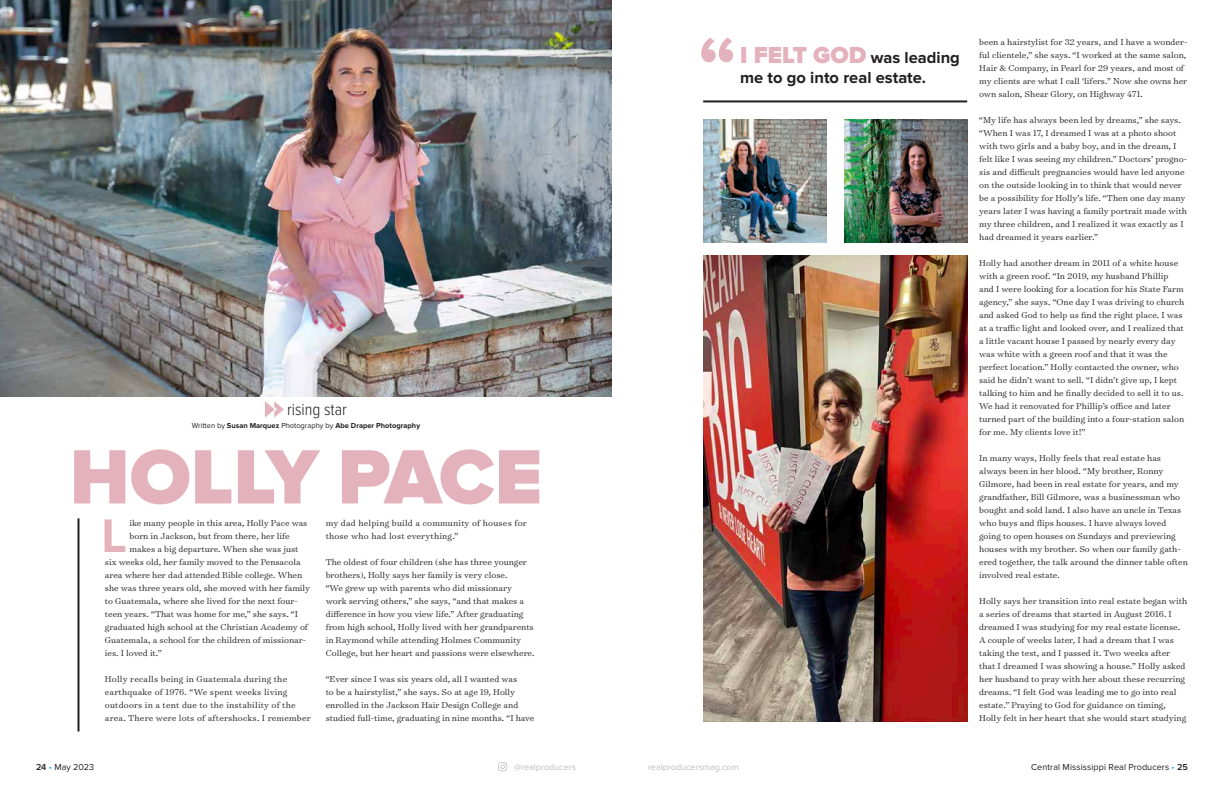
<style>
.page{position:relative;width:1224px;height:792px;background:#fff}
.page>*{position:absolute;margin:0;border:0;box-sizing:border-box;transform-origin:0 0}
.t1{font:900 79.7px "Proxima Nova";color:#e3b2bd}
.t2{font:700 48.7px "Proxima Nova";color:#e3b2bd}
.t3{font:300 17px "Proxima Nova Cond";color:#231f20}
.t4{font:700 16.5px/19.8px "Proxima Nova";color:#231f20}
.t5{font:300 9.8px/13px "Surveyor Text";color:#231f20}
.t6{font:300 9.8px/13px "Surveyor Text";letter-spacing:.02em;color:#231f20}
.t7{font:9px "Proxima Nova";letter-spacing:.01em;color:#231f20}
.t8{font:9px "Proxima Nova";color:#bcbec0}
.t9{font:700 7.5px "Proxima Nova";color:#231f20}
.s1{font-weight:400}
.s2{font-weight:900;font-size:24px;color:#e3b2bd}
.s3{font-weight:600}
.s4{color:#19a8e0}
</style>
<div class="page">
<svg style="left:498px;top:762px;width:9px;height:9px"></svg>
<img style="left:0;top:0;width:612px;height:396px">
<svg style="left:265px;top:401px;width:19px;height:17px"></svg>
<img style="left:703px;top:119px;width:123px;height:123px">
<hr style="left:78px;top:518px;width:2px;height:214px;background:#231f20">
<img style="left:844px;top:119px;width:123px;height:123px">
<img style="left:704px;top:256px;width:263px;height:465px">
<svg style="left:701px;top:38px;width:32px;height:24px"></svg>
<hr style="left:703px;top:100px;width:264px;height:2px;background:#231f20">
<h3 class="t3" style="left:287px;top:401px;width:61px">rising star</h3>
<p class="t9" style="left:192px;top:422px;width:230px"><span class="s1">Written by</span> Susan Marquez <span class="s1">Photography by</span> Abe Draper Photography</p>
<h1 class="t1" style="left:70px;top:441px;width:474px">HOLLY PACE</h1>
<h2 class="t2" style="left:102px;top:514px;width:27px">L</h2>
<p class="t5" style="left:130px;top:516px;width:179px">ike many people in this area, Holly Pace was</p>
<p class="t5" style="left:130px;top:529px;width:162px">born in Jackson, but from there, her life</p>
<p class="t5" style="left:130px;top:542px;width:171px">makes a big departure. When she was just</p>
<p class="t5" style="left:105px;top:555px;width:197px">six weeks old, her family moved to the Pensacola</p>
<p class="t5" style="left:105px;top:568px;width:199px">area where her dad attended Bible college. When</p>
<p class="t5" style="left:105px;top:581px;width:207px">she was three years old, she moved with her family</p>
<p class="t5" style="left:105px;top:594px;width:194px">to Guatemala, where she lived for the next four-</p>
<p class="t5" style="left:105px;top:607px;width:195px">teen years. “That was home for me,” she says. “I</p>
<p class="t5" style="left:105px;top:620px;width:205px">graduated high school at the Christian Academy of</p>
<p class="t5" style="left:105px;top:633px;width:203px">Guatemala, a school for the children of missionar-</p>
<p class="t5" style="left:105px;top:646px;width:58px">ies. I loved it.”</p>
<p class="t6" style="left:105px;top:672px;width:207px">Holly recalls being in Guatemala during the earthquake of 1976. “We spent weeks living outdoors in a tent due to the instability of the area. There were lots of aftershocks. I remember</p>
<p class="t6" style="left:326px;top:516px;width:203px">my dad helping build a community of houses for those who had lost everything.”</p>
<p class="t5" style="left:326px;top:555px;width:210px">The oldest of four children (she has three younger brothers), Holly says her family is very close.<br>“We grew up with parents who did missionary work serving others,” she says, “and that makes a difference in how you view life.” After graduating from high school, Holly lived with her grandparents in Raymond while attending Holmes Community College, but her heart and passions were elsewhere.</p>
<p class="t5" style="left:326px;top:672px;width:210px">“Ever since I was six years old, all I wanted was<br>to be a hairstylist,” she says. So at age 19, Holly enrolled in the Jackson Hair Design College and studied full-time, graduating in nine months. “I have</p>
<h3 class="t4" style="left:740px;top:49px;width:221px"><span class="s2">I FELT GOD</span> was leading me to go into real estate.</h3>
<p class="t5" style="left:979px;top:35px;width:210px">been a hairstylist for 32 years, and I have a wonder&shy;ful clientele,” she says. “I worked at the same salon, Hair &amp; Company, in Pearl for 29 years, and most of my clients are what I call ‘lifers.” Now she owns her own salon, Shear Glory, on Highway 471.</p>
<p class="t5" style="left:979px;top:113px;width:209px">“My life has always been led by dreams,” she says. “When I was 17, I dreamed I was at a photo shoot with two girls and a baby boy, and in the dream, I felt like I was seeing my children.” Doctors’ progno&shy;sis and difficult pregnancies would have led anyone on the outside looking in to think that would never be a possibility for Holly’s life. “Then one day many years later I was having a family portrait made with my three children, and I realized it was exactly as I had dreamed it years earlier.”</p>
<p class="t5" style="left:979px;top:256px;width:207px">Holly had another dream in 2011 of a white house with a green roof. “In 2019, my husband Phillip and I were looking for a location for his State Farm agency,” she says. “One day I was driving to church and asked God to help us find the right place. I was at a traffic light and looked over, and I realized that a little vacant house I passed by nearly every day was white with a green roof and that it was the perfect location.” Holly contacted the owner, who said he didn’t want to sell. “I didn’t give up, I kept talking to him and he finally decided to sell it to us.<br>We had it renovated for Phillip’s office and later turned part of the building into a four-station salon for me. My clients love it!”</p>
<p class="t5" style="left:979px;top:451px;width:210px">In many ways, Holly feels that real estate has always been in her blood. “My brother, Ronny Gilmore, had been in real estate for years, and my grandfather, Bill Gilmore, was a businessman who bought and sold land. I also have an uncle in Texas who buys and flips houses. I have always loved going to open houses on Sundays and previewing houses with my brother. So when our family gath&shy;ered together, the talk around the dinner table often involved real estate.</p>
<p class="t5" style="left:979px;top:594px;width:210px">Holly says her transition into real estate began with a series of dreams that started in August 2016. I dreamed I was studying for my real estate license.<br>A couple of weeks later, I had a dream that I was taking the test, and I passed it. Two weeks after that I dreamed I was showing a house.” Holly asked her husband to pray with her about these recurring dreams. “I felt God was leading me to go into real estate.” Praying to God for guidance on timing, Holly felt in her heart that she would start studying</p>
<p class="t7" style="left:36px;top:762px;width:60px"><span class="s3">24</span> <span class="s4">•</span> May 2023</p>
<p class="t8" style="left:514px;top:762px;width:63px">@realproducers</p>
<p class="t8" style="left:648px;top:762px;width:92px">realproducersmag.com</p>
<p class="t7" style="left:1031px;top:762px;width:158px">Central Mississippi Real Producers <span class="s4">•</span> <span class="s3">25</span></p>
</div>
